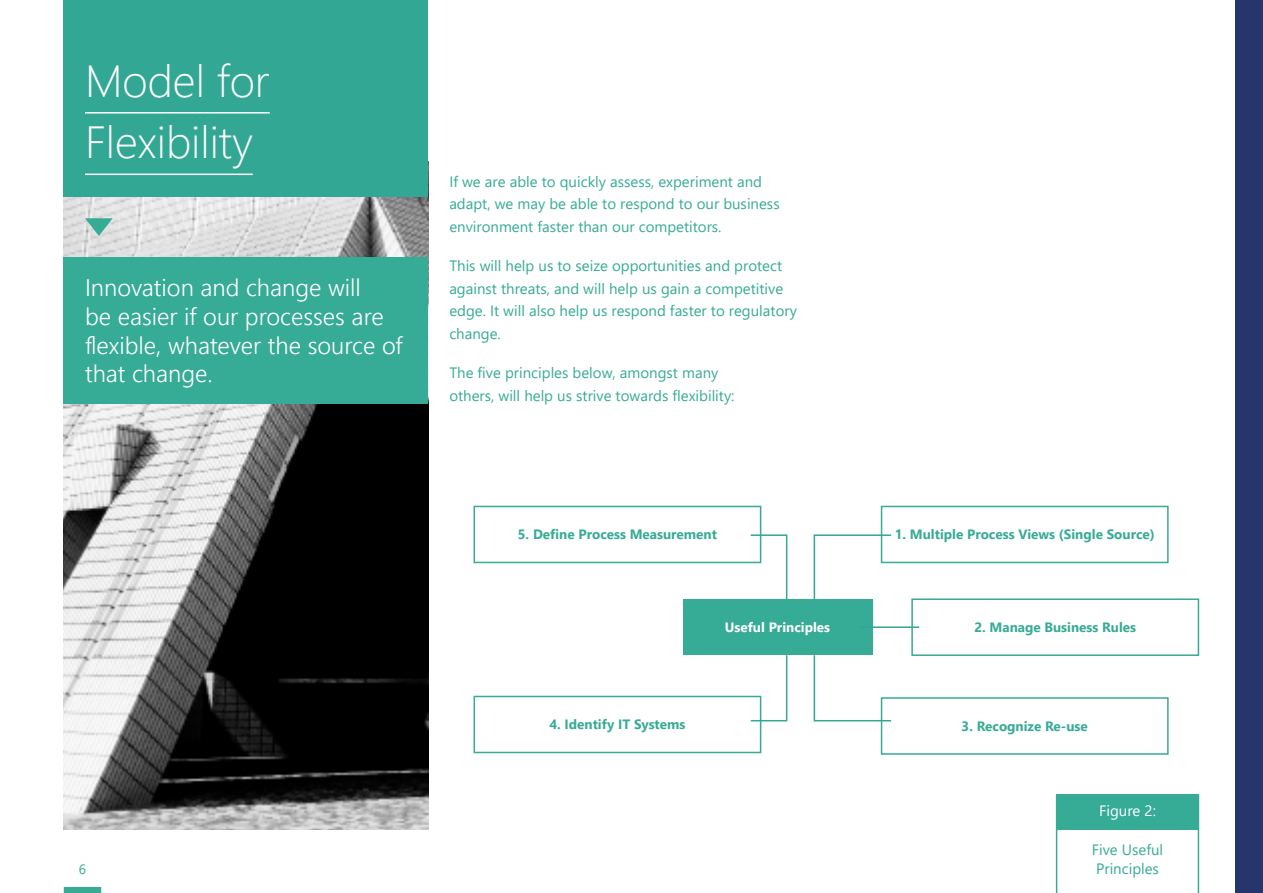
<style>
.page{position:relative;width:1263px;height:893px;background:#fff}
.page>*{position:absolute;margin:0;border:0;box-sizing:border-box;transform-origin:0 0}
.t1{font:300 45px/61.5px "Segoe UI";color:#fff}
.t2{font:300 24px/28.8px "Segoe UI";color:#fff}
.t3{font:15px/22.5px "Segoe UI";color:#36ab96}
.t4{font:15px "Segoe UI";color:#fff}
.t5{font:700 13.5px "Segoe UI";color:#36ab96}
.t6{font:700 13.5px "Segoe UI";color:#fff}
.t7{font:13.5px "Segoe UI";color:#36ab96}
</style>
<div class="page">
<div style="left:1235px;top:0;width:28px;height:893px;background:#26356c"></div>
<img style="left:64px;top:197px;width:364px;height:633px">
<div style="left:64px;top:887px;width:37px;height:6px;background:#36ab96"></div>
<div style="left:64px;top:0;width:364px;height:99px;background:#32a793"></div>
<div style="left:64px;top:64px;width:364px;height:133px;background:#32a793"></div>
<hr style="left:85px;top:112px;width:185px;height:2px;background:#fff">
<hr style="left:85px;top:174px;width:168px;height:1px;background:#fff">
<div style="left:64px;top:257px;width:364px;height:147px;background:#36ab96"></div>
<svg style="left:85px;top:218px;width:28px;height:18px"></svg>
<div style="left:682px;top:599px;width:190px;height:56px;background:#36ab96"></div>
<div style="left:473px;top:506px;width:288px;height:57px;border:2px solid #36ab96"></div>
<div style="left:473px;top:696px;width:288px;height:57px;border:2px solid #36ab96"></div>
<div style="left:881px;top:506px;width:287px;height:57px;border:2px solid #36ab96"></div>
<div style="left:881px;top:697px;width:287px;height:58px;border:2px solid #36ab96"></div>
<div style="left:911px;top:598px;width:288px;height:58px;border:2px solid #36ab96"></div>
<svg style="left:749px;top:534px;width:39px;height:65px"></svg>
<svg style="left:749px;top:655px;width:39px;height:67px"></svg>
<svg style="left:813px;top:534px;width:80px;height:68px"></svg>
<svg style="left:813px;top:654px;width:80px;height:68px"></svg>
<hr style="left:859px;top:626px;width:60px;height:2px;background:#32a793">
<svg style="left:1056px;top:795px;width:143px;height:98px"></svg>
<h1 class="t1" style="left:85px;top:48px;width:186px">Model for<br>Flexibility</h1>
<h2 class="t2" style="left:85px;top:272px;width:319px">Innovation and change will<br>be easier if our processes are flexible, whatever the source of that change.</h2>
<p class="t3" style="left:449px;top:170px;width:332px">If we are able to quickly assess, experiment and adapt, we may be able to respond to our business environment faster than our competitors.</p>
<p class="t3" style="left:449px;top:254px;width:349px">This will help us to seize opportunities and protect against threats, and will help us gain a competitive edge. It will also help us respond faster to regulatory change.</p>
<p class="t3" style="left:449px;top:361px;width:287px">The five principles below, amongst many others, will help us strive towards flexibility:</p>
<p class="t5" style="left:518px;top:524px;width:201px">5. Define Process Measurement</p>
<p class="t6" style="left:725px;top:616px;width:107px">Useful Principles</p>
<p class="t5" style="left:549px;top:714px;width:137px">4. Identify IT Systems</p>
<p class="t7" style="left:79px;top:859px;width:9px">6</p>
<p class="t5" style="left:895px;top:524px;width:262px">1. Multiple Process Views (Single Source)</p>
<p class="t5" style="left:974px;top:616px;width:163px">2. Manage Business Rules</p>
<p class="t5" style="left:962px;top:715px;width:128px">3. Recognize Re-use</p>
<p class="t4" style="left:1099px;top:798px;width:58px">Figure 2:</p>
<p class="t3" style="left:1092px;top:839px;width:73px;line-height:19.5px">Five Useful<br>Principles</p>
</div>
